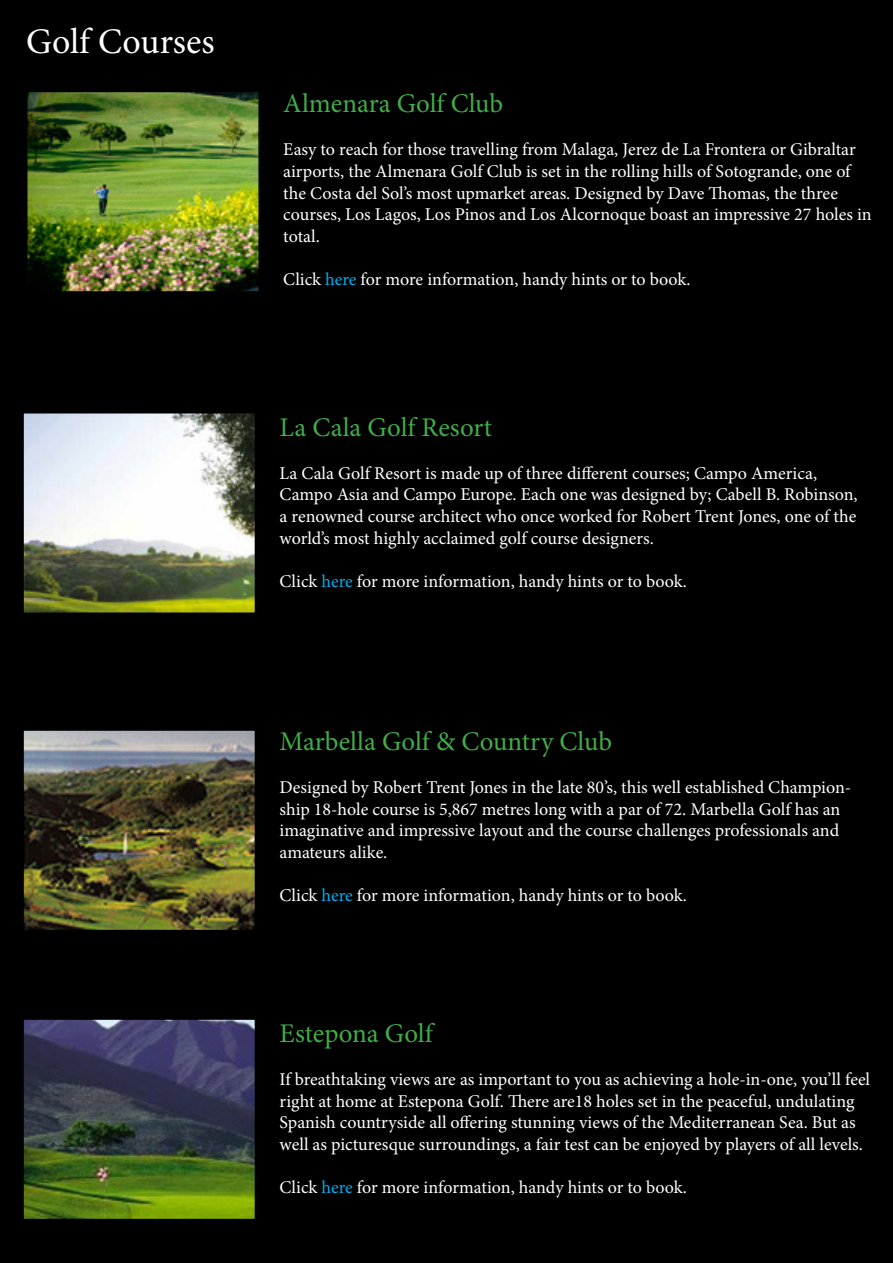
<style>
.page{position:relative;width:893px;height:1263px;background:#fff}
.page>*{position:absolute;margin:0;border:0;box-sizing:border-box;transform-origin:0 0}
.t1{font:36px "Minion Pro";color:#fff}
.t2{font:27px "Minion Pro";color:#41ad49}
.t3{font:18px/21.6px "Minion Pro";letter-spacing:-.005em;color:#fff}
.s1{color:#00aeef}
</style>
<div class="page">
<div style="left:1px;top:1px;width:891px;height:1261px;background:#000"></div>
<img style="left:29px;top:94px;width:228px;height:196px">
<div style="left:26px;top:91px;width:234px;height:202px;border:2px solid #000"></div>
<img style="left:25px;top:415px;width:228px;height:196px">
<div style="left:22px;top:412px;width:234px;height:202px;border:2px solid #000"></div>
<img style="left:25px;top:732px;width:228px;height:196px">
<div style="left:22px;top:729px;width:234px;height:202px;border:2px solid #000"></div>
<img style="left:25px;top:1021px;width:228px;height:196px">
<div style="left:22px;top:1018px;width:234px;height:202px;border:2px solid #000"></div>
<h1 class="t1" style="left:26px;top:17px;width:190px">Golf Courses</h1>
<h2 class="t2" style="left:283px;top:85px;width:221px">Almenara Golf Club</h2>
<p class="t3" style="left:283px;top:139px;width:590px">Easy to reach for those travelling from Malaga, Jerez de La Frontera or Gibraltar airports, the Almenara Golf Club is set in the rolling hills of Sotogrande, one of the Costa del Sol’s most upmarket areas. Designed by Dave Thomas, the three courses, Los Lagos, Los Pinos and Los Alcornoque boast an impressive 27 holes in total.</p>
<p class="t3" style="left:283px;top:269px;width:409px">Click <span class="s1">here</span> for more information, handy hints or to book.</p>
<h2 class="t2" style="left:280px;top:409px;width:214px">La Cala Golf Resort</h2>
<p class="t3" style="left:280px;top:462px;width:580px">La Cala Golf Resort is made up of three different courses; Campo America, Campo Asia and Campo Europe. Each one was designed by; Cabell B. Robinson, a renowned course architect who once worked for Robert Trent Jones, one of the world’s most highly acclaimed golf course designers.</p>
<p class="t3" style="left:280px;top:570px;width:409px">Click <span class="s1">here</span> for more information, handy hints or to book.</p>
<h2 class="t2" style="left:280px;top:723px;width:334px">Marbella Golf &amp; Country Club</h2>
<p class="t3" style="left:280px;top:776px;width:573px">Designed by Robert Trent Jones in the late 80’s, this well established Champion&shy;ship 18-hole course is 5,867 metres long with a par of 72. Marbella Golf has an imaginative and impressive layout and the course challenges professionals and amateurs alike.</p>
<p class="t3" style="left:280px;top:884px;width:409px">Click <span class="s1">here</span> for more information, handy hints or to book.</p>
<h2 class="t2" style="left:280px;top:1015px;width:155px">Estepona Golf</h2>
<p class="t3" style="left:280px;top:1068px;width:592px">If breathtaking views are as important to you as achieving a hole-in-one, you’ll feel right at home at Estepona Golf. There are18 holes set in the peaceful, undulating Spanish countryside all offering stunning views of the Mediterranean Sea. But as well as picturesque surroundings, a fair test can be enjoyed by players of all levels.</p>
<p class="t3" style="left:280px;top:1176px;width:409px">Click <span class="s1">here</span> for more information, handy hints or to book.</p>
</div>
